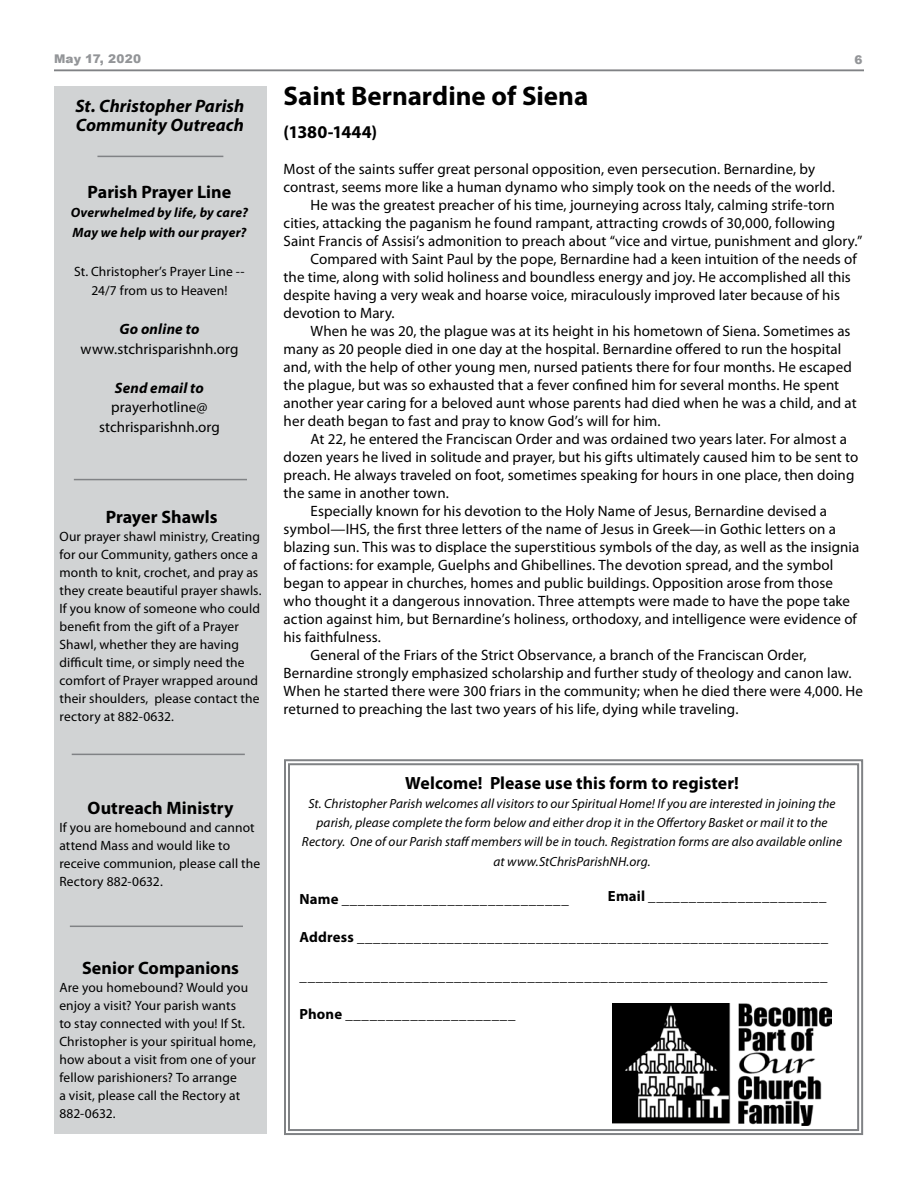
<style>
.page{position:relative;width:918px;height:1188px;background:#fff}
.page>*{position:absolute;margin:0;border:0;box-sizing:border-box;transform-origin:0 0}
.t1{font:700 27px "Myriad Pro";color:#000}
.t2{font:700 18px "Myriad Pro";color:#000}
.t3{font:italic 700 18px/19.5px "Myriad Pro";letter-spacing:.005em;color:#000}
.t4{font:700 17.7px "Myriad Pro";letter-spacing:.005em;color:#000}
.t5{font:15px/19.5px "Myriad Pro";letter-spacing:.005em;color:#000;text-align:center}
.t6{font:italic 700 15px "Myriad Pro";letter-spacing:.01em;color:#000}
.t7{font:700 14.7px "Myriad Pro";letter-spacing:.01em;color:#000}
.t8{font:13.5px/18px "Myriad Pro";letter-spacing:.01em;color:#000}
.t9{font:italic 700 13.5px/19.5px "Myriad Pro";letter-spacing:.015em;color:#000}
.t10{font:italic 13.35px/19.2px "Myriad Pro";letter-spacing:.005em;color:#000;text-align:center}
.t11{font:900 12px "Arial";letter-spacing:.025em;color:#939598}
</style>
<div class="page">
<hr style="left:54px;top:70px;width:810px;height:1px;background:#808285">
<svg style="left:284px;top:759px;width:580px;height:376px"></svg>
<div style="left:288px;top:763px;width:571px;height:368px;border:2px solid #808285"></div>
<div style="left:54px;top:86px;width:213px;height:1048px;background:#d1d3d4"></div>
<hr style="left:74px;top:479px;width:173px;height:1px;background:#808285">
<hr style="left:72px;top:754px;width:173px;height:1px;background:#808285">
<hr style="left:97px;top:156px;width:126px;height:1px;background:#808285">
<hr style="left:70px;top:926px;width:173px;height:1px;background:#808285">
<img style="left:612px;top:1003px;width:220px;height:123px">
<p class="t11" style="left:54px;top:50px;width:89px">May 17, 2020</p>
<p class="t11" style="left:854px;top:51px;width:10px">6</p>
<p class="t3" style="left:75px;top:95px;width:170px">St. Christopher Parish<br>Community Outreach</p>
<p class="t2" style="left:88px;top:180px;width:145px">Parish Prayer Line</p>
<p class="t9" style="left:71px;top:203px;width:179px">Overwhelmed by life, by care?<br>May we help with our prayer?</p>
<p class="t8" style="left:74px;top:262px;width:172px;line-height:19.5px;text-align:center">St. Christopher’s Prayer Line --<br>24/7 from us to Heaven!</p>
<p class="t6" style="left:119px;top:320px;width:81px">Go online to</p>
<p class="t5" style="left:80px;top:339px;width:159px">www.stchrisparishnh.org</p>
<p class="t6" style="left:115px;top:378px;width:91px">Send email to</p>
<p class="t5" style="left:99px;top:397px;width:122px">prayerhotline@ stchrisparishnh.org</p>
<p class="t2" style="left:106px;top:505px;width:113px">Prayer Shawls</p>
<p class="t8" style="left:60px;top:527px;width:204px">Our prayer shawl ministry, Creating for our Community, gathers once a month to knit, crochet, and pray as they create beautiful prayer shawls.<br>If you know of someone who could benefit from the gift of a Prayer<br>Shawl, whether they are having difficult time, or simply need the comfort of Prayer wrapped around their shoulders, please contact the rectory at 882-0632.</p>
<p class="t2" style="left:88px;top:796px;width:147px">Outreach Ministry</p>
<p class="t8" style="left:59px;top:818px;width:202px">If you are homebound and cannot attend Mass and would like to receive communion, please call the<br>Rectory 882-0632.</p>
<p class="t2" style="left:82px;top:956px;width:158px">Senior Companions</p>
<p class="t8" style="left:59px;top:979px;width:198px">Are you homebound? Would you enjoy a visit? Your parish wants<br>to stay connected with you! If St.<br>Christopher is your spiritual home, how about a visit from one of your fellow parishioners? To arrange<br>a visit, please call the Rectory at<br>882-0632.</p>
<h1 class="t1" style="left:284px;top:79px;width:306px">Saint Bernardine of Siena</h1>
<p class="t2" style="left:284px;top:120px;width:95px">(1380-1444)</p>
<p class="t5" style="left:284px;top:159px;width:533px">Most of the saints suffer great personal opposition, even persecution. Bernardine, by</p>
<p class="t5" style="left:284px;top:177px;width:553px">contrast, seems more like a human dynamo who simply took on the needs of the world.</p>
<p class="t5" style="left:311px;top:195px;width:526px">He was the greatest preacher of his time, journeying across Italy, calming strife-torn</p>
<p class="t5" style="left:284px;top:213px;width:553px">cities, attacking the paganism he found rampant, attracting crowds of 30,000, following</p>
<p class="t5" style="left:284px;top:231px;width:580px">Saint Francis of Assisi’s admonition to preach about “vice and virtue, punishment and glory.”</p>
<p class="t5" style="left:311px;top:249px;width:548px">Compared with Saint Paul by the pope, Bernardine had a keen intuition of the needs of</p>
<p class="t5" style="left:284px;top:267px;width:569px">the time, along with solid holiness and boundless energy and joy. He accomplished all this</p>
<p class="t5" style="left:284px;top:285px;width:558px">despite having a very weak and hoarse voice, miraculously improved later because of his</p>
<p class="t5" style="left:284px;top:303px;width:113px">devotion to Mary.</p>
<p class="t5" style="left:311px;top:321px;width:541px">When he was 20, the plague was at its height in his hometown of Siena. Sometimes as</p>
<p class="t5" style="left:284px;top:339px;width:559px">many as 20 people died in one day at the hospital. Bernardine offered to run the hospital</p>
<p class="t5" style="left:284px;top:357px;width:570px">and, with the help of other young men, nursed patients there for four months. He escaped</p>
<p class="t5" style="left:284px;top:375px;width:557px">the plague, but was so exhausted that a fever confined him for several months. He spent</p>
<p class="t5" style="left:284px;top:393px;width:575px">another year caring for a beloved aunt whose parents had died when he was a child, and at</p>
<p class="t5" style="left:284px;top:411px;width:379px">her death began to fast and pray to know God’s will for him.</p>
<p class="t5" style="left:311px;top:429px;width:538px">At 22, he entered the Franciscan Order and was ordained two years later. For almost a</p>
<p class="t5" style="left:284px;top:447px;width:576px">dozen years he lived in solitude and prayer, but his gifts ultimately caused him to be sent to</p>
<p class="t5" style="left:284px;top:465px;width:572px">preach. He always traveled on foot, sometimes speaking for hours in one place, then doing</p>
<p class="t5" style="left:284px;top:483px;width:167px">the same in another town.</p>
<p class="t5" style="left:311px;top:501px;width:518px">Especially known for his devotion to the Holy Name of Jesus, Bernardine devised a</p>
<p class="t5" style="left:284px;top:519px;width:554px">symbol—IHS, the first three letters of the name of Jesus in Greek—in Gothic letters on a</p>
<p class="t5" style="left:284px;top:537px;width:577px">blazing sun. This was to displace the superstitious symbols of the day, as well as the insignia</p>
<p class="t5" style="left:284px;top:555px;width:551px">of factions: for example, Guelphs and Ghibellines. The devotion spread, and the symbol</p>
<p class="t5" style="left:284px;top:573px;width:551px">began to appear in churches, homes and public buildings. Opposition arose from those</p>
<p class="t5" style="left:284px;top:591px;width:568px">who thought it a dangerous innovation. Three attempts were made to have the pope take</p>
<p class="t5" style="left:284px;top:609px;width:575px">action against him, but Bernardine’s holiness, orthodoxy, and intelligence were evidence of</p>
<p class="t5" style="left:284px;top:627px;width:99px">his faithfulness.</p>
<p class="t5" style="left:311px;top:645px;width:497px">General of the Friars of the Strict Observance, a branch of the Franciscan Order,</p>
<p class="t5" style="left:284px;top:663px;width:569px">Bernardine strongly emphasized scholarship and further study of theology and canon law.</p>
<p class="t5" style="left:284px;top:681px;width:581px">When he started there were 300 friars in the community; when he died there were 4,000. He</p>
<p class="t5" style="left:284px;top:699px;width:456px">returned to preaching the last two years of his life, dying while traveling.</p>
<p class="t4" style="left:405px;top:771px;width:335px">Welcome! Please use this form to register!</p>
<p class="t10" style="left:302px;top:794px;width:542px">St. Christopher Parish welcomes all visitors to our Spiritual Home! If you are interested in joining the parish, please complete the form below and either drop it in the Offertory Basket or mail it to the Rectory. One of our Parish staff members will be in touch. Registration forms are also available online at www.StChrisParishNH.org.</p>
<p class="t7" style="left:300px;top:889px;width:271px">Name ____________________________</p>
<p class="t7" style="left:300px;top:928px;width:530px">Address __________________________________________________________</p>
<p class="t7" style="left:300px;top:966px;width:530px">_________________________________________________________________</p>
<p class="t7" style="left:300px;top:1005px;width:217px">Phone _____________________</p>
<p class="t7" style="left:608px;top:887px;width:220px">Email ______________________</p>
</div>
